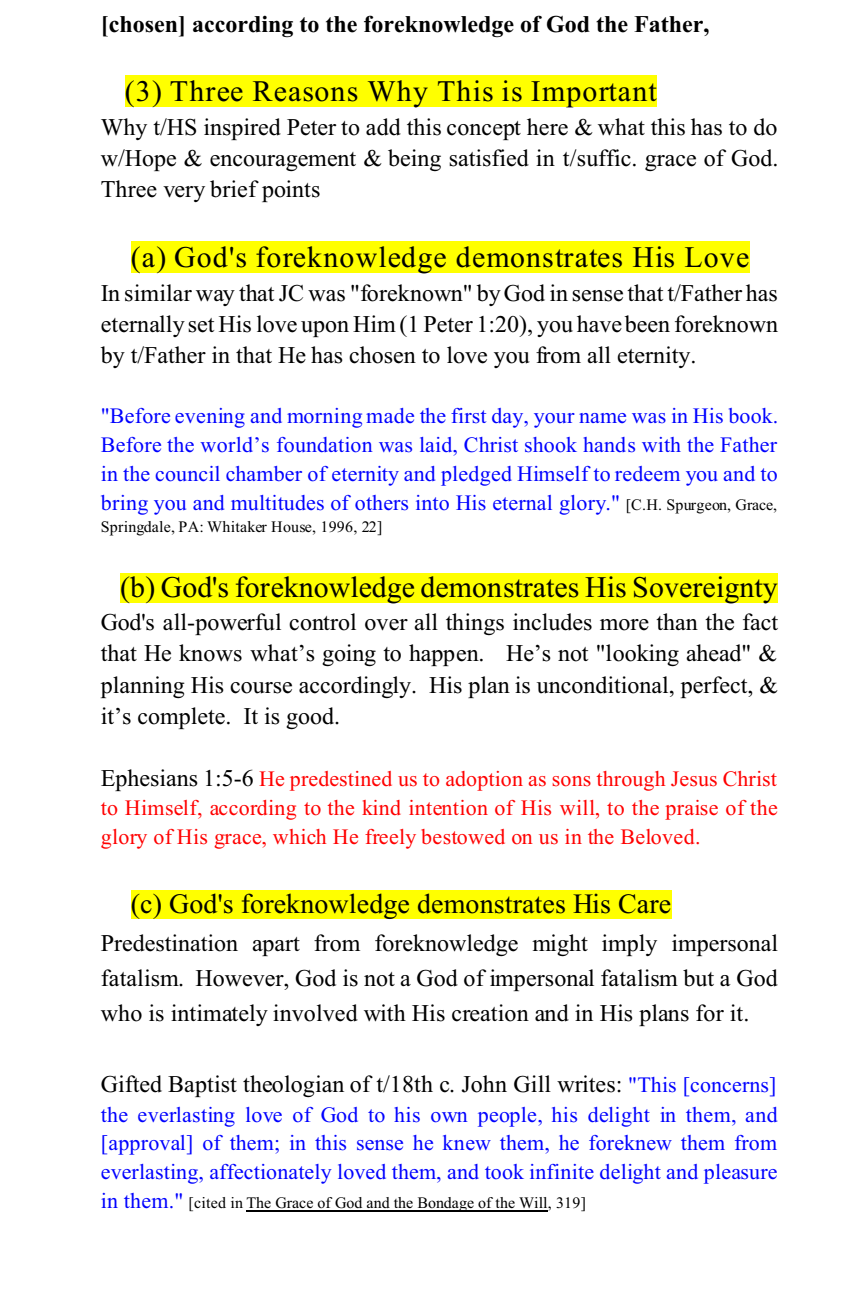
<style>
.page{position:relative;width:864px;height:1296px;background:#fff}
.page>*{position:absolute;margin:0;border:0;box-sizing:border-box;transform-origin:0 0}
.t1{font:29.8px "Times New Roman";letter-spacing:.035em;color:#000}
.t2{font:29.8px "Times New Roman";color:#000}
.t3{font:28px "Times New Roman";letter-spacing:.005em;color:#000}
.t4{font:24px/31px "Times New Roman";color:#000;text-align:justify}
.t5{font:700 24px "Times New Roman";color:#000}
.t6{font:22px/28.8px "Times New Roman";letter-spacing:.005em;color:#00f;text-align:justify}
.t7{font:22px/29px "Times New Roman";letter-spacing:.015em;color:#f00;text-align:justify}
.t8{font:16px "Times New Roman";color:#000}
.s1{font-size:16px;color:#000}
.s2{font-size:24px;color:#000}
.s3{font-size:22px;color:#00f}
</style>
<div class="page">
<div style="left:125px;top:75px;width:531px;height:32px;background:#ff0"></div>
<div style="left:131px;top:241px;width:619px;height:32px;background:#ff0"></div>
<div style="left:120px;top:573px;width:35px;height:30px;background:#ff0"></div>
<div style="left:155px;top:573px;width:425px;height:30px;background:#ff0"></div>
<div style="left:580px;top:573px;width:198px;height:30px;background:#ff0"></div>
<div style="left:131px;top:891px;width:540px;height:28px;background:#ff0"></div>
<hr style="left:246px;top:1210px;width:302px;height:1px;background:#000">
<p class="t5" style="left:101px;top:16px;width:610px">[chosen] according to the foreknowledge of God the Father,</p>
<p class="t1" style="left:125px;top:80px;width:534px">(3) Three Reasons Why This is Important</p>
<p class="t4" style="left:101px;top:114px;width:679px">Why t/HS inspired Peter to add this concept here &amp; what this has to do w/Hope &amp; encouragement &amp; being satisfied in t/suffic. grace of God.<br>Three very brief points</p>
<p class="t1" style="left:131px;top:246px;width:620px">(a) God's foreknowledge demonstrates His Love</p>
<p class="t4" style="left:101px;top:279px;width:679px">In similar way that JC was "foreknown" by God in sense that t/Father has eternally set His love upon Him (1 Peter 1:20), you have been foreknown by t/Father in that He has chosen to love you from all eternity.</p>
<p class="t6" style="left:101px;top:404px;width:679px">"Before evening and morning made the first day, your name was in His book.<br>Before the world’s foundation was laid, Christ shook hands with the Father in the council chamber of eternity and pledged Himself to redeem you and to bring you and multitudes of others into His eternal glory." <span class="s1">[C.H. Spurgeon, Grace,</span></p>
<p class="t8" style="left:101px;top:521px;width:283px">Springdale, PA: Whitaker House, 1996, 22]</p>
<p class="t2" style="left:120px;top:576px;width:659px">(b) God's foreknowledge demonstrates His Sovereignty</p>
<p class="t4" style="left:101px;top:609px;width:679px">God's all-powerful control over all things includes more than the fact that He knows what’s going to happen. He’s not "looking ahead" &amp; planning His course accordingly. His plan is unconditional, perfect, &amp; it’s complete. It is good.</p>
<p class="t7" style="left:101px;top:766px;width:679px"><span class="s2">Ephesians 1:5-6</span> He predestined us to adoption as sons through Jesus Christ to Himself, according to the kind intention of His will, to the praise of the glory of His grace, which He freely bestowed on us in the Beloved.</p>
<p class="t3" style="left:131px;top:894px;width:542px">(c) God's foreknowledge demonstrates His Care</p>
<p class="t4" style="left:101px;top:927px;width:679px;line-height:35.4px">Predestination apart from foreknowledge might imply impersonal fatalism. However, God is not a God of impersonal fatalism but a God who is intimately involved with His creation and in His plans for it.</p>
<p class="t4" style="left:101px;top:1071px;width:677px">Gifted Baptist theologian of t/18th c. John Gill writes: <span class="s3">"This [concerns]</span></p>
<p class="t6" style="left:101px;top:1102px;width:678px">the everlasting love of God to his own people, his delight in them, and [approval] of them; in this sense he knew them, he foreknew them from everlasting, affectionately loved them, and took infinite delight and pleasure</p>
<p class="t8" style="left:101px;top:1197px;width:487px"><span class="s3">in them."</span> [cited in The Grace of God and the Bondage of the Will, 319]</p>
</div>
